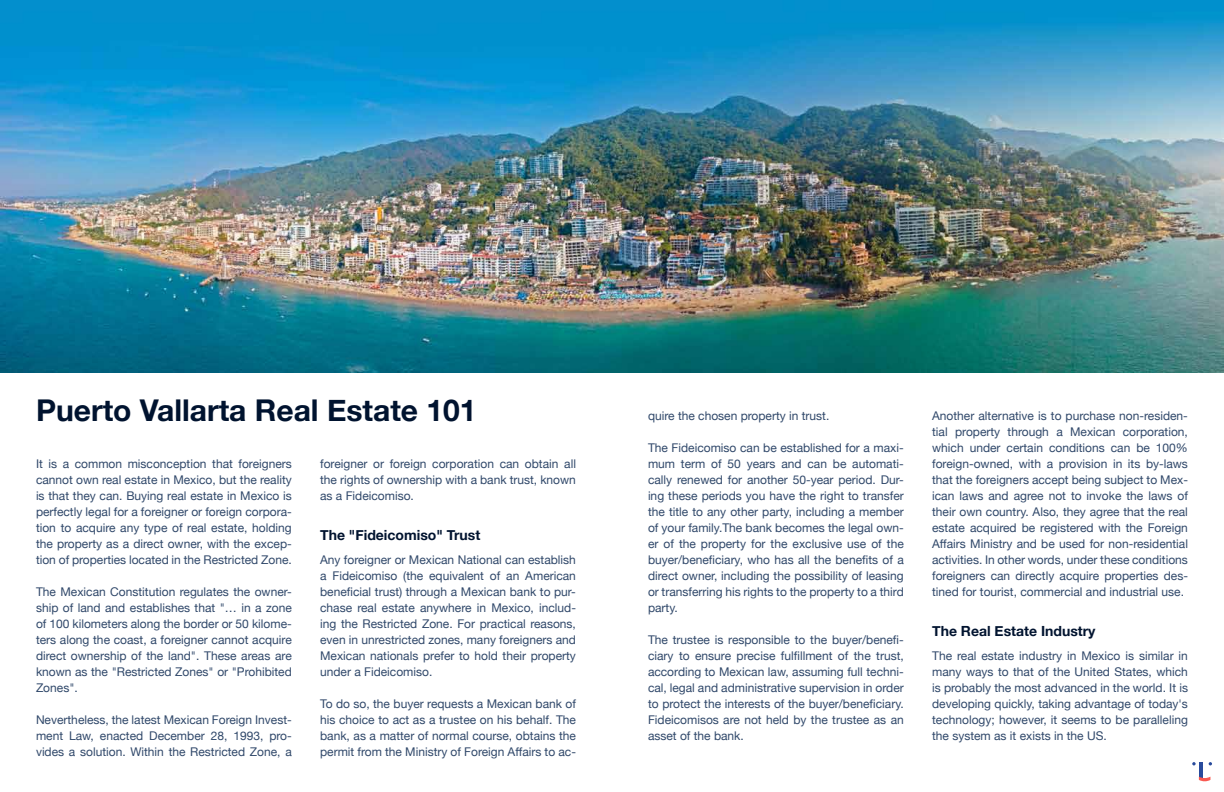
<style>
.page{position:relative;width:1224px;height:792px;background:#fff}
.page>*{position:absolute;margin:0;border:0;box-sizing:border-box;transform-origin:0 0}
.t1{font:700 30px "Helvetica Neue";color:#00132f}
.t2{font:700 14px "Helvetica Neue";color:#00132f}
.t3{font:12px/16px "Helvetica Neue";color:#30486a;text-align:justify}
</style>
<div class="page">
<svg style="left:1192px;top:762px;width:4px;height:3px"></svg>
<hr style="left:1199px;top:763px;width:3px;height:16px;background:#294b9c">
<svg style="left:1199px;top:777px;width:11px;height:5px"></svg>
<img style="left:0;top:0;width:1224px;height:373px">
<h1 class="t1" style="left:36px;top:397px;width:442px">Puerto Vallarta Real Estate 101</h1>
<p class="t3" style="left:36px;top:456px;width:257px">It is a common misconception that foreigners cannot own real estate in Mexico, but the reality is that they can. Buying real estate in Mexico is perfectly legal for a foreigner or foreign corpora&shy;tion to acquire any type of real estate, holding the property as a direct owner, with the excep&shy;tion of properties located in the Restricted Zone.</p>
<p class="t3" style="left:36px;top:584px;width:257px">The Mexican Constitution regulates the owner&shy;ship of land and establishes that "… in a zone of 100 kilometers along the border or 50 kilome&shy;ters along the coast, a foreigner cannot acquire direct ownership of the land". These areas are known as the "Restricted Zones" or "Prohibited Zones".</p>
<p class="t3" style="left:36px;top:712px;width:257px">Nevertheless, the latest Mexican Foreign Invest&shy;ment Law, enacted December 28, 1993, pro&shy;vides a solution. Within the Restricted Zone, a</p>
<p class="t3" style="left:320px;top:456px;width:257px">foreigner or foreign corporation can obtain all the rights of ownership with a bank trust, known as a Fideicomiso.</p>
<p class="t2" style="left:320px;top:529px;width:162px">The "Fideicomiso" Trust</p>
<p class="t3" style="left:320px;top:552px;width:257px">Any foreigner or Mexican National can establish a Fideicomiso (the equivalent of an American beneficial trust) through a Mexican bank to pur&shy;chase real estate anywhere in Mexico, includ&shy;ing the Restricted Zone. For practical reasons, even in unrestricted zones, many foreigners and Mexican nationals prefer to hold their property under a Fideicomiso.</p>
<p class="t3" style="left:320px;top:696px;width:257px">To do so, the buyer requests a Mexican bank of his choice to act as a trustee on his behalf. The bank, as a matter of normal course, obtains the permit from the Ministry of Foreign Affairs to ac-</p>
<p class="t3" style="left:648px;top:408px;width:183px">quire the chosen property in trust.</p>
<p class="t3" style="left:648px;top:440px;width:257px">The Fideicomiso can be established for a maxi&shy;mum term of 50 years and can be automati&shy;cally renewed for another 50-year period. Dur&shy;ing these periods you have the right to transfer the title to any other party, including a member of your family.The bank becomes the legal own&shy;er of the property for the exclusive use of the buyer/beneficiary, who has all the benefits of a direct owner, including the possibility of leasing or transferring his rights to the property to a third party.</p>
<p class="t3" style="left:648px;top:632px;width:257px">The trustee is responsible to the buyer/benefi&shy;ciary to ensure precise fulfillment of the trust, according to Mexican law, assuming full techni&shy;cal, legal and administrative supervision in order to protect the interests of the buyer/beneficiary.<br>Fideicomisos are not held by the trustee as an asset of the bank.</p>
<p class="t3" style="left:932px;top:408px;width:257px">Another alternative is to purchase non-residen&shy;tial property through a Mexican corporation, which under certain conditions can be 100% foreign-owned, with a provision in its by-laws that the foreigners accept being subject to Mex&shy;ican laws and agree not to invoke the laws of their own country. Also, they agree that the real estate acquired be registered with the Foreign Affairs Ministry and be used for non-residential activities. In other words, under these conditions foreigners can directly acquire properties des&shy;tined for tourist, commercial and industrial use.</p>
<p class="t2" style="left:932px;top:625px;width:165px">The Real Estate Industry</p>
<p class="t3" style="left:932px;top:648px;width:257px">The real estate industry in Mexico is similar in many ways to that of the United States, which is probably the most advanced in the world. It is developing quickly, taking advantage of today's technology; however, it seems to be paralleling the system as it exists in the US.</p>
</div>
